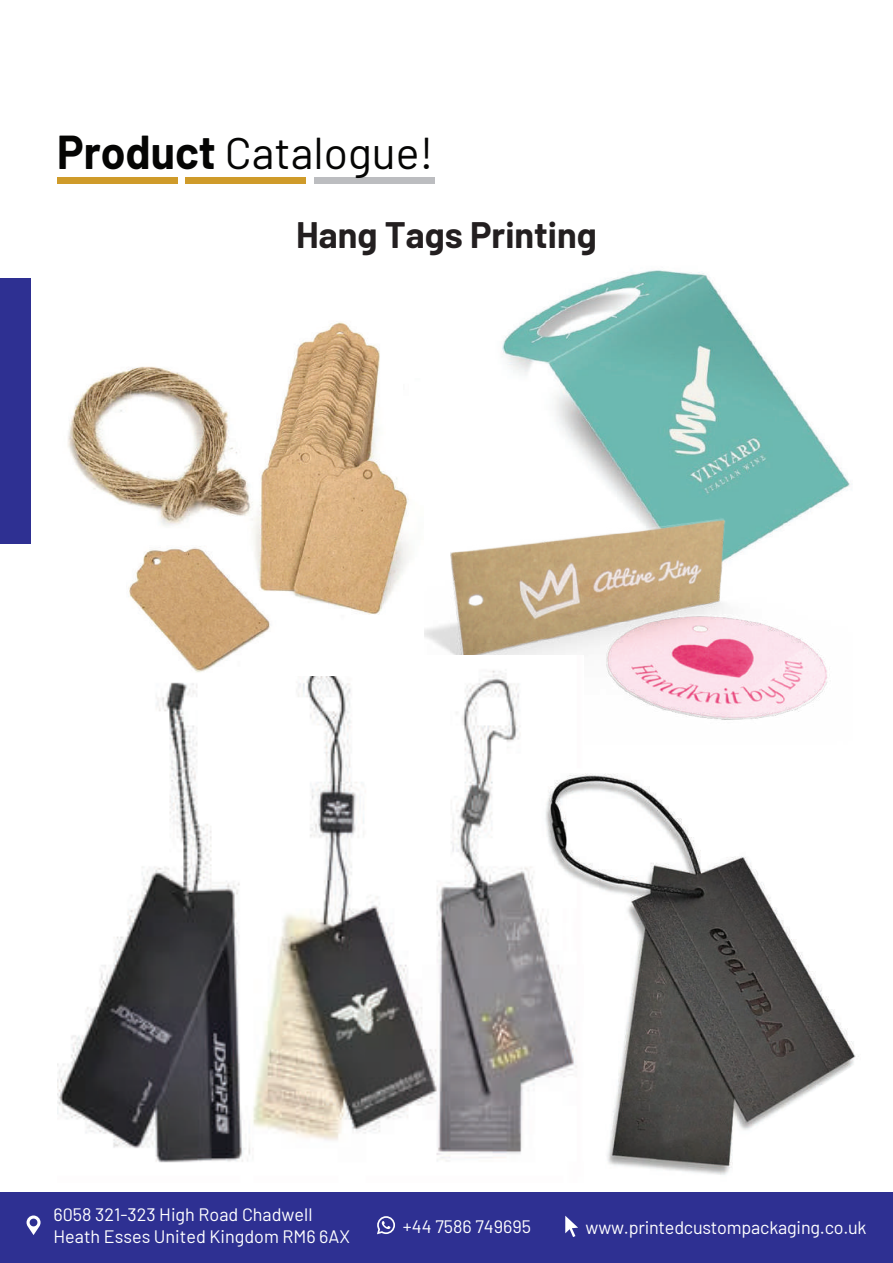
<style>
.page{position:relative;width:893px;height:1263px;background:#fff}
.page>*{position:absolute;margin:0;border:0;box-sizing:border-box;transform-origin:0 0}
.t1{font:44.55px "Barlow";color:#050504}
.t2{font:700 36px "Barlow";color:#231f20}
.t3{font:18px/21.6px "Barlow";color:#fff}
.s1{font-weight:700;font-size:46.5px}
</style>
<div class="page">
<div style="left:0;top:278px;width:30px;height:266px;background:#2e3092"></div>
<img style="left:502px;top:270px;width:346px;height:211px">
<div style="left:57px;top:177px;width:120px;height:6px;background:#cf9b2a"></div>
<div style="left:186px;top:177px;width:120px;height:6px;background:#cf9b2a"></div>
<div style="left:314px;top:177px;width:120px;height:6px;background:#bcbdc0"></div>
<img style="left:424px;top:481px;width:426px;height:239px">
<img style="left:57px;top:656px;width:527px;height:507px">
<img style="left:536px;top:768px;width:323px;height:407px">
<img style="left:57px;top:322px;width:366px;height:354px">
<div style="left:0;top:1193px;width:893px;height:70px;background:#2e3092"></div>
<svg style="left:27px;top:1215px;width:14px;height:20px"></svg>
<svg style="left:565px;top:1216px;width:13px;height:21px"></svg>
<svg style="left:377px;top:1216px;width:18px;height:18px"></svg>
<h1 class="t1" style="left:57px;top:121px;width:378px"><span class="s1">Product</span> Catalogue!</h1>
<h2 class="t2" style="left:296px;top:209px;width:302px">Hang Tags Printing</h2>
<p class="t3" style="left:53px;top:1202px;width:298px">6058 321-323 High Road Chadwell<br>Heath Esses United Kingdom RM6 6AX</p>
<p class="t3" style="left:403px;top:1214px;width:130px">+44 7586 749695</p>
<p class="t3" style="left:586px;top:1215px;width:283px">www.printedcustompackaging.co.uk</p>
</div>
